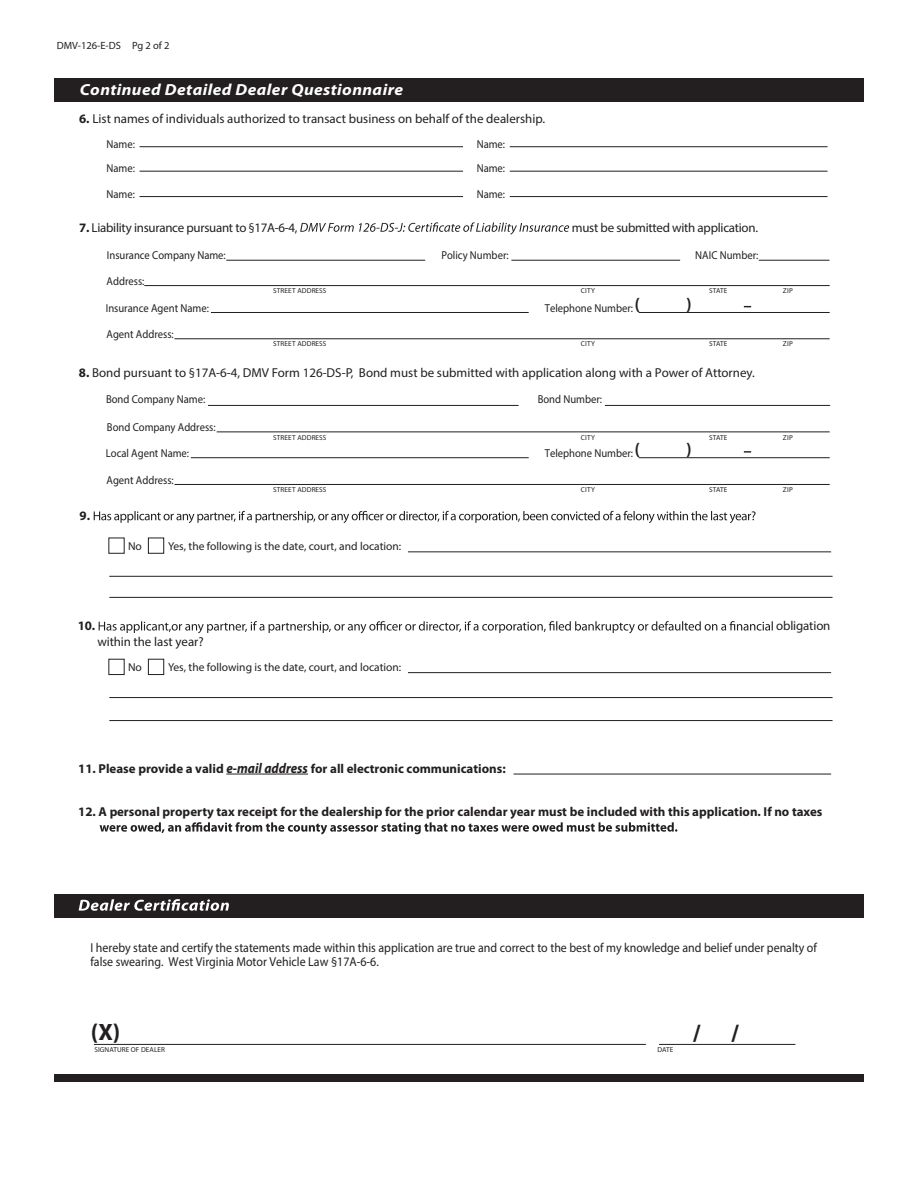
<style>
.page{position:relative;width:918px;height:1188px;background:#fff}
.page>*{position:absolute;margin:0;border:0;box-sizing:border-box;transform-origin:0 0}
.t1{font:700 23.7px "Myriad Pro";color:#231f20}
.t2{font:700 condensed 17.55px "Myriad Pro";color:#231f20;scale:1.05 1}
.t3{font:italic 700 16.05px "Myriad Pro";letter-spacing:.025em;color:#fff;scale:1.07 1}
.t4{font:12.9px "Myriad Pro";color:#231f20}
.t5{font:700 12.9px "Myriad Pro";color:#231f20}
.t6{font:12.9px/14.4px "Myriad Pro";color:#231f20;scale:.92 1}
.t7{font:12.9px "Myriad Pro";letter-spacing:-.02em;color:#231f20}
.t8{font:11.55px/24.5px "Myriad Pro";color:#231f20;scale:.92 1}
.t9{font:11.55px "Myriad Pro";color:#231f20}
.t10{font:10.5px "Myriad Pro";color:#231f20}
.t11{font:7.2px "Myriad Pro";letter-spacing:.025em;color:#231f20}
.s1{font-weight:700}
.s2{font-weight:700;font-stretch:condensed;font-size:17.55px}
.s3{font-style:italic;font-size:14.25px}
</style>
<div class="page">
<svg style="left:226px;top:774px;width:29px;height:1px"></svg>
<hr style="left:255px;top:774px;width:53px;height:1px;background:#231f20">
<svg style="left:100px;top:822px;width:577px;height:12px"></svg>
<svg style="left:94px;top:511px;width:662px;height:12px"></svg>
<div style="left:54px;top:78px;width:810px;height:24px;background:#231f20"></div>
<hr style="left:514px;top:774px;width:317px;height:1px;background:#231f20">
<hr style="left:408px;top:551px;width:423px;height:1px;background:#231f20">
<hr style="left:408px;top:672px;width:423px;height:1px;background:#231f20">
<hr style="left:109px;top:576px;width:724px;height:1px;background:#231f20">
<hr style="left:109px;top:597px;width:724px;height:1px;background:#231f20">
<svg style="left:99px;top:621px;width:674px;height:12px"></svg>
<div style="left:54px;top:894px;width:810px;height:23px;background:#231f20"></div>
<svg style="left:79px;top:899px;width:150px;height:12px"></svg>
<hr style="left:94px;top:1044px;width:552px;height:1px;background:#231f20">
<hr style="left:659px;top:1044px;width:136px;height:1px;background:#231f20">
<div style="left:148px;top:538px;width:16px;height:16px;border:1px solid #231f20"></div>
<hr style="left:109px;top:697px;width:724px;height:1px;background:#231f20">
<div style="left:148px;top:659px;width:16px;height:16px;border:1px solid #231f20"></div>
<div style="left:54px;top:1074px;width:810px;height:7px;background:#231f20"></div>
<hr style="left:140px;top:146px;width:323px;height:1px;background:#231f20">
<hr style="left:140px;top:171px;width:323px;height:1px;background:#231f20">
<hr style="left:510px;top:146px;width:318px;height:1px;background:#231f20">
<hr style="left:510px;top:171px;width:318px;height:1px;background:#231f20">
<hr style="left:140px;top:196px;width:323px;height:1px;background:#231f20">
<hr style="left:510px;top:196px;width:318px;height:1px;background:#231f20">
<svg style="left:300px;top:222px;width:269px;height:13px"></svg>
<hr style="left:144px;top:285px;width:686px;height:1px;background:#231f20">
<hr style="left:511px;top:260px;width:169px;height:1px;background:#231f20">
<hr style="left:226px;top:260px;width:199px;height:1px;background:#231f20">
<hr style="left:759px;top:260px;width:70px;height:1px;background:#231f20">
<hr style="left:211px;top:312px;width:318px;height:1px;background:#231f20">
<hr style="left:639px;top:312px;width:191px;height:1px;background:#231f20">
<hr style="left:175px;top:484px;width:655px;height:1px;background:#231f20">
<hr style="left:175px;top:338px;width:655px;height:1px;background:#231f20">
<hr style="left:191px;top:457px;width:338px;height:1px;background:#231f20">
<hr style="left:639px;top:457px;width:191px;height:1px;background:#231f20">
<svg style="left:744px;top:451px;width:7px;height:2px"></svg>
<hr style="left:217px;top:432px;width:613px;height:1px;background:#231f20">
<hr style="left:208px;top:405px;width:311px;height:1px;background:#231f20">
<hr style="left:605px;top:405px;width:225px;height:1px;background:#231f20">
<hr style="left:109px;top:720px;width:724px;height:1px;background:#231f20">
<p class="t10" style="left:57px;top:39px;width:114px">DMV-126-E-DS Pg 2 of 2</p>
<h3 class="t3" style="left:80px;top:79px;width:304px">Continued Detailed Dealer Questionnaire</h3>
<p class="t4" style="left:79px;top:111px;width:468px"><span class="s1">6.</span> List names of individuals authorized to transact business on behalf of the dealership.</p>
<p class="t8" style="left:106px;top:131px;width:32px">Name:<br>Name:</p>
<p class="t8" style="left:477px;top:131px;width:32px">Name:<br>Name:</p>
<p class="t8" style="left:106px;top:181px;width:32px">Name:</p>
<p class="t8" style="left:477px;top:181px;width:32px">Name:</p>
<p class="t7" style="left:79px;top:219px;width:220px"><span class="s1">7.</span> Liability insurance pursuant to §17A-6-4,</p>
<p class="t7" style="left:572px;top:219px;width:188px">must be submitted with application.</p>
<p class="t8" style="left:107px;top:243px;width:131px">Insurance Company Name:</p>
<p class="t8" style="left:441px;top:243px;width:75px">Policy Number:</p>
<p class="t8" style="left:695px;top:243px;width:70px">NAIC Number:</p>
<p class="t8" style="left:107px;top:269px;width:43px">Address:</p>
<p class="t11" style="left:273px;top:286px;width:55px">STREET ADDRESS</p>
<p class="t11" style="left:581px;top:286px;width:16px">CITY</p>
<p class="t11" style="left:709px;top:286px;width:20px">STATE</p>
<p class="t11" style="left:783px;top:286px;width:11px">ZIP</p>
<p class="t8" style="left:106px;top:295px;width:114px">Insurance Agent Name:</p>
<p class="t8" style="left:545px;top:295px;width:105px">Telephone Number: <span class="s2">(</span></p>
<h2 class="t2" style="left:686px;top:293px;width:6px">)</h2>
<p class="t8" style="left:107px;top:322px;width:75px">Agent Address:</p>
<p class="t11" style="left:273px;top:340px;width:55px">STREET ADDRESS</p>
<p class="t11" style="left:581px;top:340px;width:16px">CITY</p>
<p class="t11" style="left:709px;top:340px;width:20px">STATE</p>
<p class="t11" style="left:783px;top:340px;width:11px">ZIP</p>
<p class="t4" style="left:79px;top:364px;width:678px"><span class="s1">8.</span> Bond pursuant to §17A-6-4, DMV Form 126-DS-P, Bond must be submitted with application along with a Power of Attorney.</p>
<p class="t8" style="left:106px;top:386px;width:109px">Bond Company Name:</p>
<p class="t8" style="left:538px;top:386px;width:72px">Bond Number:</p>
<p class="t8" style="left:107px;top:415px;width:120px">Bond Company Address:</p>
<p class="t11" style="left:273px;top:433px;width:55px">STREET ADDRESS</p>
<p class="t11" style="left:581px;top:433px;width:16px">CITY</p>
<p class="t11" style="left:709px;top:433px;width:20px">STATE</p>
<p class="t11" style="left:783px;top:433px;width:11px">ZIP</p>
<p class="t8" style="left:106px;top:441px;width:92px">Local Agent Name:</p>
<p class="t8" style="left:545px;top:441px;width:105px">Telephone Number: <span class="s2">(</span></p>
<h2 class="t2" style="left:686px;top:439px;width:6px">)</h2>
<p class="t5" style="left:80px;top:507px;width:12px">9.</p>
<p class="t8" style="left:107px;top:468px;width:75px">Agent Address:</p>
<p class="t11" style="left:273px;top:485px;width:55px">STREET ADDRESS</p>
<p class="t11" style="left:581px;top:485px;width:16px">CITY</p>
<p class="t11" style="left:709px;top:485px;width:20px">STATE</p>
<p class="t11" style="left:783px;top:485px;width:11px">ZIP</p>
<p class="t9" style="left:128px;top:539px;width:15px">No</p>
<p class="t9" style="left:168px;top:539px;width:235px">Yes, the following is the date, court, and location:</p>
<p class="t5" style="left:78px;top:618px;width:19px">10.</p>
<p class="t4" style="left:776px;top:618px;width:56px">obligation</p>
<p class="t4" style="left:97px;top:634px;width:108px">within the last year?</p>
<p class="t9" style="left:128px;top:660px;width:15px">No</p>
<p class="t9" style="left:168px;top:660px;width:235px">Yes, the following is the date, court, and location:</p>
<p class="t5" style="left:78px;top:760px;width:429px">11. Please provide a valid <span class="s3">e-mail address</span> for all electronic communications:</p>
<p class="t5" style="left:78px;top:803px;width:746px">12. A personal property tax receipt for the dealership for the prior calendar year must be included with this application. If no taxes</p>
<p class="t6" style="left:90px;top:940px;width:791px">I hereby state and certify the statements made within this application are true and correct to the best of my knowledge and belief under penalty of false swearing. West Virginia Motor Vehicle Law §17A-6-6.</p>
<h1 class="t1" style="left:91px;top:1017px;width:31px">(X)</h1>
<h1 class="t1" style="left:693px;top:1018px;width:9px">/</h1>
<h1 class="t1" style="left:731px;top:1018px;width:9px">/</h1>
<p class="t11" style="left:95px;top:1046px;width:72px">SIGNATURE OF DEALER</p>
<p class="t11" style="left:658px;top:1046px;width:17px">DATE</p>
</div>
